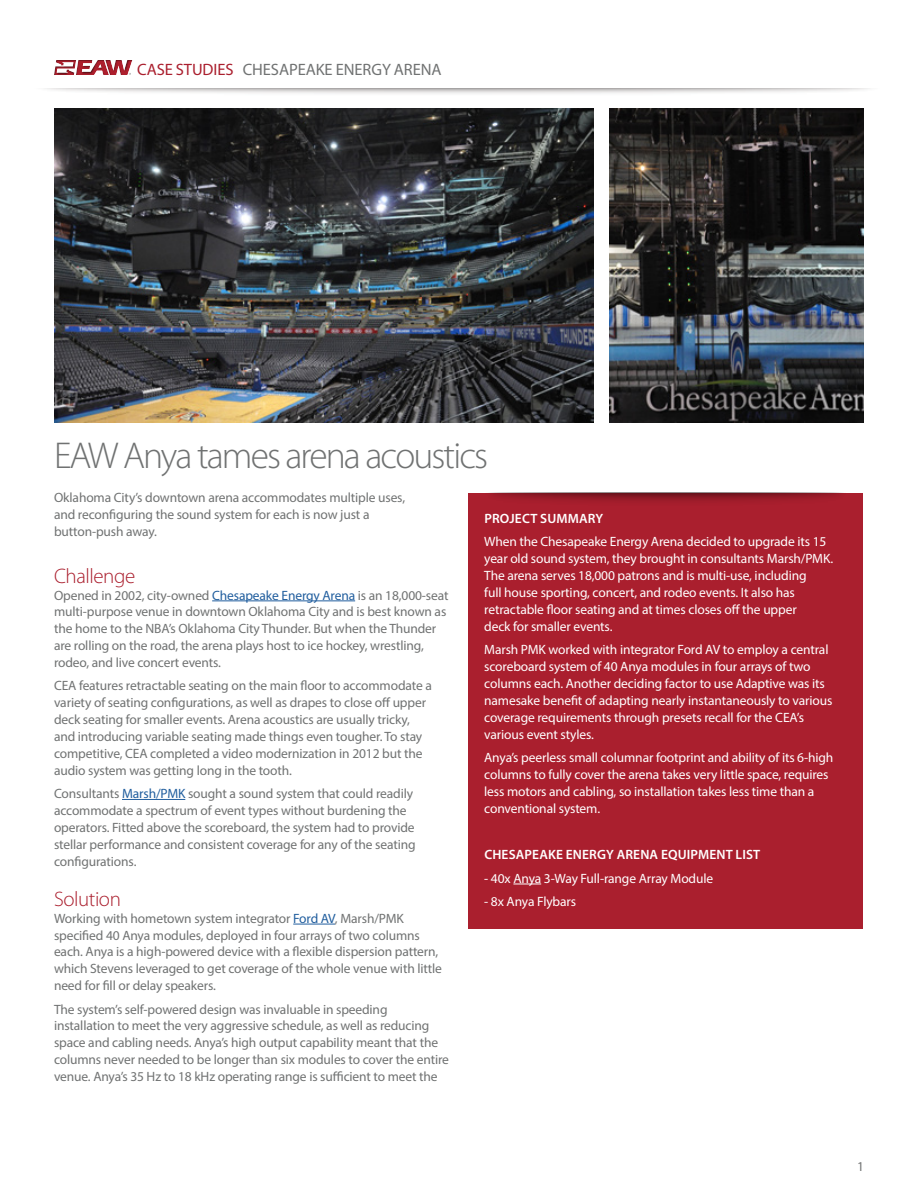
<style>
.page{position:relative;width:918px;height:1188px;background:#fff}
.page>*{position:absolute;margin:0;border:0;box-sizing:border-box;transform-origin:0 0}
.t1{font:300 37.5px "Myriad Pro";letter-spacing:-.05em;color:#707272}
.t2{font:300 21px "Myriad Pro";letter-spacing:-.02em;color:#aa1f2e}
.t3{font:16.5px "Myriad Pro";letter-spacing:-.005em;color:#707272}
.t4{font:13.5px/16.8px "Myriad Pro";letter-spacing:-.01em;color:#707272}
.t5{font:13.5px/16.8px "Myriad Pro";letter-spacing:-.01em;color:#fff}
.t6{font:600 13.5px "Myriad Pro";letter-spacing:.01em;color:#fff}
.s1{color:#aa1f2e}
.s2{color:#215e9e}
</style>
<div class="page">
<div style="left:41px;top:50px;width:108px;height:27px;background:#000;opacity:.5"></div>
<img style="left:54px;top:108px;width:540px;height:314px">
<img style="left:609px;top:108px;width:255px;height:314px">
<hr style="left:212px;top:601px;width:143px;height:1px;background:#215e9e">
<hr style="left:122px;top:799px;width:63px;height:1px;background:#215e9e">
<hr style="left:293px;top:924px;width:42px;height:1px;background:#215e9e">
<div style="left:469px;top:493px;width:394px;height:436px;background:#aa1f2e"></div>
<svg style="left:513px;top:884px;width:28px;height:1px"></svg>
<img style="left:468px;top:493px;width:372px;height:16px">
<p class="t3" style="left:137px;top:59px;width:306px"><span class="s1">CASE STUDIES</span> CHESAPEAKE ENERGY ARENA</p>
<h1 class="t1" style="left:54px;top:433px;width:436px">EAW Anya tames arena acoustics</h1>
<p class="t6" style="left:484px;top:510px;width:120px">PROJECT SUMMARY</p>
<p class="t5" style="left:484px;top:533px;width:351px">When the Chesapeake Energy Arena decided to upgrade its 15 year old sound system, they brought in consultants Marsh/PMK.<br>The arena serves 18,000 patrons and is multi-use, including<br>full house sporting, concert, and rodeo events. It also has retractable floor seating and at times closes off the upper<br>deck for smaller events.</p>
<p class="t5" style="left:484px;top:641px;width:350px">Marsh PMK worked with integrator Ford AV to employ a central scoreboard system of 40 Anya modules in four arrays of two columns each. Another deciding factor to use Adaptive was its namesake benefit of adapting nearly instantaneously to various coverage requirements through presets recall for the CEA’s various event styles.</p>
<p class="t5" style="left:484px;top:749px;width:351px">Anya’s peerless small columnar footprint and ability of its 6-high columns to fully cover the arena takes very little space, requires less motors and cabling, so installation takes less time than a conventional system.</p>
<p class="t6" style="left:484px;top:846px;width:277px">CHESAPEAKE ENERGY ARENA EQUIPMENT LIST</p>
<p class="t5" style="left:484px;top:869px;width:231px">- 40x Anya 3-Way Full-range Array Module</p>
<p class="t5" style="left:484px;top:893px;width:93px">- 8x Anya Flybars</p>
<p class="t4" style="left:54px;top:489px;width:353px">Oklahoma City’s downtown arena accommodates multiple uses, and reconfiguring the sound system for each is now just a button-push away.</p>
<h2 class="t2" style="left:54px;top:563px;width:83px">Challenge</h2>
<p class="t4" style="left:54px;top:586px;width:396px">Opened in 2002, city-owned <span class="s2">Chesapeake Energy Arena</span> is an 18,000-seat multi-purpose venue in downtown Oklahoma City and is best known as the home to the NBA’s Oklahoma City Thunder. But when the Thunder are rolling on the road, the arena plays host to ice hockey, wrestling, rodeo, and live concert events.</p>
<p class="t4" style="left:54px;top:677px;width:379px">CEA features retractable seating on the main floor to accommodate a variety of seating configurations, as well as drapes to close off upper deck seating for smaller events. Arena acoustics are usually tricky, and introducing variable seating made things even tougher. To stay competitive, CEA completed a video modernization in 2012 but the audio system was getting long in the tooth.</p>
<p class="t4" style="left:54px;top:785px;width:363px">Consultants <span class="s2">Marsh/PMK</span> sought a sound system that could readily accommodate a spectrum of event types without burdening the operators. Fitted above the scoreboard, the system had to provide stellar performance and consistent coverage for any of the seating configurations.</p>
<h2 class="t2" style="left:54px;top:886px;width:68px">Solution</h2>
<p class="t4" style="left:54px;top:910px;width:389px">Working with hometown system integrator <span class="s2">Ford AV</span>, Marsh/PMK specified 40 Anya modules, deployed in four arrays of two columns each. Anya is a high-powered device with a flexible dispersion pattern, which Stevens leveraged to get coverage of the whole venue with little need for fill or delay speakers.</p>
<p class="t4" style="left:54px;top:1000px;width:396px">The system’s self-powered design was invaluable in speeding installation to meet the very aggressive schedule, as well as reducing space and cabling needs. Anya’s high output capability meant that the columns never needed to be longer than six modules to cover the entire venue. Anya’s 35 Hz to 18 kHz operating range is sufficient to meet the</p>
<p class="t4" style="left:857px;top:1158px;width:8px">1</p>
</div>
